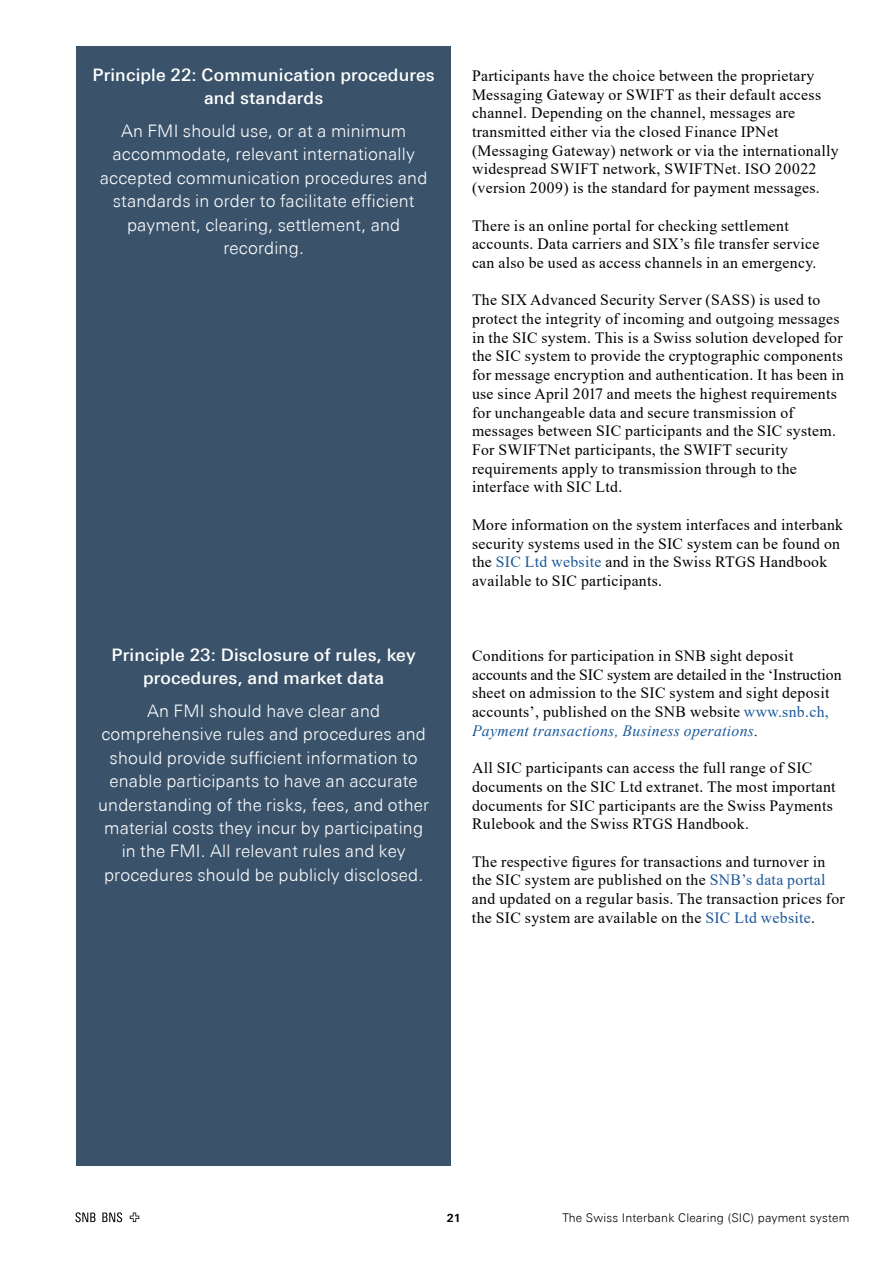
<style>
.page{position:relative;width:893px;height:1263px;background:#fff}
.page>*{position:absolute;margin:0;border:0;box-sizing:border-box;transform-origin:0 0}
.t1{font:300 17.25px/23.4px "Univers Next Pro";letter-spacing:.01em;color:#fff;text-align:center}
.t2{font:500 17.25px/23.4px "Univers Next Pro";letter-spacing:.01em;color:#fff;text-align:center}
.t3{font:15.75px/18.8px "Times New Roman";letter-spacing:.02em;color:#000}
.t4{font:300 12px "Univers Next Pro";letter-spacing:.015em;color:#000}
.t5{font:700 11.25px "Univers Next Pro";color:#000}
.s1{color:#1b5899}
.s2{font-style:italic;color:#1b5899}
.s3{font-style:italic}
</style>
<div class="page">
<svg style="left:130px;top:1212px;width:9px;height:10px"></svg>
<svg style="left:75px;top:1212px;width:20px;height:10px"></svg>
<svg style="left:102px;top:1212px;width:20px;height:10px"></svg>
<div style="left:77px;top:47px;width:374px;height:1119px;background:#3a536b"></div>
<p class="t2" style="left:92px;top:63px;width:344px">Principle 22: Communication procedures and standards</p>
<p class="t1" style="left:100px;top:119px;width:329px">An FMI should use, or at a minimum accommodate, relevant internationally accepted communication procedures and standards in order to facilitate efficient payment, clearing, settlement, and recording.</p>
<p class="t2" style="left:112px;top:643px;width:306px">Principle 23: Disclosure of rules, key procedures, and market data</p>
<p class="t1" style="left:98px;top:699px;width:332px">An FMI should have clear and comprehensive rules and procedures and should provide sufficient information to enable participants to have an accurate understanding of the risks, fees, and other material costs they incur by participating in the FMI. All relevant rules and key procedures should be publicly disclosed.</p>
<p class="t3" style="left:472px;top:66px;width:368px">Participants have the choice between the proprietary Messaging Gateway or SWIFT as their default access channel. Depending on the channel, messages are transmitted either via the closed Finance IPNet (Messaging Gateway) network or via the internationally widespread SWIFT network, SWIFTNet. ISO 20022 (version 2009) is the standard for payment messages.</p>
<p class="t3" style="left:472px;top:215px;width:349px">There is an online portal for checking settlement accounts. Data carriers and SIX’s file transfer service can also be used as access channels in an emergency.</p>
<p class="t3" style="left:472px;top:290px;width:374px">The SIX Advanced Security Server (SASS) is used to protect the integrity of incoming and outgoing messages in the SIC system. This is a Swiss solution developed for the SIC system to provide the cryptographic components for message encryption and authentication. It has been in use since April 2017 and meets the highest requirements for unchangeable data and secure transmission of messages between SIC participants and the SIC system.<br>For SWIFTNet participants, the SWIFT security requirements apply to transmission through to the interface with SIC Ltd.</p>
<p class="t3" style="left:472px;top:515px;width:373px">More information on the system interfaces and interbank security systems used in the SIC system can be found on the <span class="s1">SIC Ltd website</span> and in the Swiss RTGS Handbook available to SIC participants.</p>
<p class="t3" style="left:472px;top:646px;width:371px">Conditions for participation in SNB sight deposit accounts and the SIC system are detailed in the ‘Instruction sheet on admission to the SIC system and sight deposit accounts’, published on the SNB website <span class="s1">www.snb.ch, </span><span class="s2">Payment transactions, Business operations</span><span class="s3">.</span></p>
<p class="t3" style="left:472px;top:758px;width:365px">All SIC participants can access the full range of SIC documents on the SIC Ltd extranet. The most important documents for SIC participants are the Swiss Payments Rulebook and the Swiss RTGS Handbook.</p>
<p class="t3" style="left:472px;top:851px;width:374px">The respective figures for transactions and turnover in the SIC system are published on the <span class="s1">SNB’s data portal </span>and updated on a regular basis. The transaction prices for the SIC system are available on the <span class="s1">SIC Ltd website</span>.</p>
<p class="t5" style="left:447px;top:1211px;width:16px">21</p>
<p class="t4" style="left:562px;top:1211px;width:288px">The Swiss Interbank Clearing (SIC) payment system</p>
</div>
